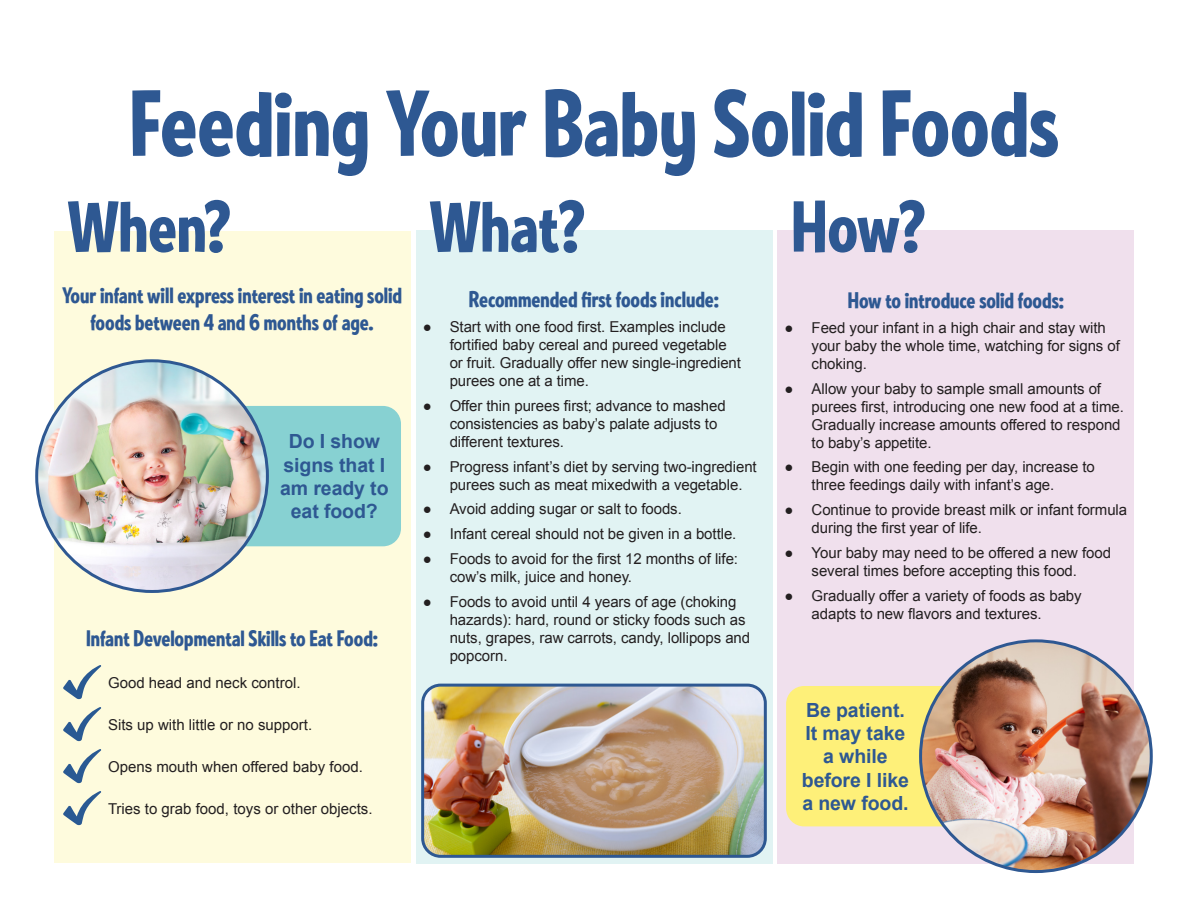
<style>
.page{position:relative;width:1188px;height:918px;background:#fff}
.page>*{position:absolute;margin:0;border:0;box-sizing:border-box;transform-origin:0 0}
.t1{font:93px "Ed Gothic";color:#2e5892}
.t2{font:72px "Ed Gothic";color:#2e5892}
.t3{font:22.5px/27px "Ed Gothic";color:#2e5892;text-align:center}
.t4{font:700 19.5px/23.4px "Arial";letter-spacing:-.005em;color:#2e5892;text-align:center}
.t5{font:15px/18px "Arial";letter-spacing:-.005em;color:#231f20}
</style>
<div class="page">
<div style="left:54px;top:232px;width:356px;height:631px;background:#fefbdd"></div>
<div style="left:416px;top:230px;width:356px;height:634px;background:#e1f3f3"></div>
<div style="left:778px;top:230px;width:356px;height:633px;background:#f0e0ed"></div>
<div style="left:174px;top:406px;width:227px;height:140px;background:#87d1d2;border-radius:18px"></div>
<img style="left:37px;top:361px;width:230px;height:230px;border-radius:115px">
<svg style="left:63px;top:665px;width:38px;height:34px"></svg>
<svg style="left:63px;top:707px;width:38px;height:34px"></svg>
<svg style="left:63px;top:749px;width:38px;height:34px"></svg>
<svg style="left:63px;top:791px;width:38px;height:34px"></svg>
<img style="left:425px;top:685px;width:338px;height:169px">
<div style="left:421px;top:684px;width:346px;height:174px;border:3px solid #2e5892;border-radius:18px"></div>
<div style="left:786px;top:686px;width:227px;height:140px;background:#fef079;border-radius:18px"></div>
<img style="left:921px;top:641px;width:230px;height:231px;border-radius:115px">
<p class="t1" style="left:129px;top:68px;width:931px">Feeding Your Baby Solid Foods</p>
<p class="t2" style="left:68px;top:184px;width:165px">When?</p>
<p class="t2" style="left:429px;top:184px;width:158px">What?</p>
<p class="t2" style="left:791px;top:184px;width:136px">How?</p>
<p class="t3" style="left:62px;top:282px;width:341px">Your infant will express interest in eating solid foods between 4 and 6 months of age.</p>
<p class="t3" style="left:469px;top:287px;width:252px">Recommended first foods include:</p>
<p class="t5" style="left:450px;top:318px;width:293px;text-indent:-27px">● Start with one food first. Examples include fortified baby cereal and pureed vegetable or fruit. Gradually offer new single-ingredient purees one at a time.</p>
<p class="t5" style="left:450px;top:397px;width:278px;text-indent:-27px">● Offer thin purees first; advance to mashed consistencies as baby’s palate adjusts to different textures.</p>
<p class="t5" style="left:450px;top:458px;width:309px;text-indent:-27px">● Progress infant’s diet by serving two-ingredient purees such as meat mixedwith a vegetable.</p>
<p class="t5" style="left:423px;top:500px;width:261px">● Avoid adding sugar or salt to foods.</p>
<p class="t5" style="left:423px;top:525px;width:315px">● Infant cereal should not be given in a bottle.</p>
<p class="t5" style="left:450px;top:550px;width:290px;text-indent:-27px">● Foods to avoid for the first 12 months of life: cow’s milk, juice and honey.</p>
<p class="t5" style="left:450px;top:593px;width:302px;text-indent:-27px">● Foods to avoid until 4 years of age (choking hazards): hard, round or sticky foods such as nuts, grapes, raw carrots, candy, lollipops and popcorn.</p>
<p class="t3" style="left:848px;top:287px;width:218px">How to introduce solid foods:</p>
<p class="t5" style="left:812px;top:319px;width:310px;text-indent:-27px">● Feed your infant in a high chair and stay with your baby the whole time, watching for signs of choking.</p>
<p class="t5" style="left:812px;top:380px;width:314px;text-indent:-27px">● Allow your baby to sample small amounts of purees first, introducing one new food at a time.<br>Gradually increase amounts offered to respond to baby’s appetite.</p>
<p class="t5" style="left:812px;top:458px;width:285px;text-indent:-27px">● Begin with one feeding per day, increase to three feedings daily with infant’s age.</p>
<p class="t5" style="left:812px;top:501px;width:317px;text-indent:-27px">● Continue to provide breast milk or infant formula during the first year of life.</p>
<p class="t5" style="left:785px;top:544px;width:328px;text-align:center">● Your baby may need to be offered a new food several times before accepting this food.</p>
<p class="t5" style="left:812px;top:587px;width:272px;text-indent:-27px">● Gradually offer a variety of foods as baby adapts to new flavors and textures.</p>
<p class="t4" style="left:280px;top:430px;width:110px">Do I show signs that I am ready to eat food?</p>
<p class="t3" style="left:86px;top:626px;width:294px">Infant Developmental Skills to Eat Food:</p>
<p class="t5" style="left:108px;top:674px;width:194px">Good head and neck control.</p>
<p class="t5" style="left:108px;top:716px;width:206px">Sits up with little or no support.</p>
<p class="t5" style="left:108px;top:758px;width:256px">Opens mouth when offered baby food.</p>
<p class="t5" style="left:108px;top:800px;width:266px">Tries to grab food, toys or other objects.</p>
<p class="t4" style="left:802px;top:699px;width:109px">Be patient.<br>It may take a while before I like a new food.</p>
</div>
